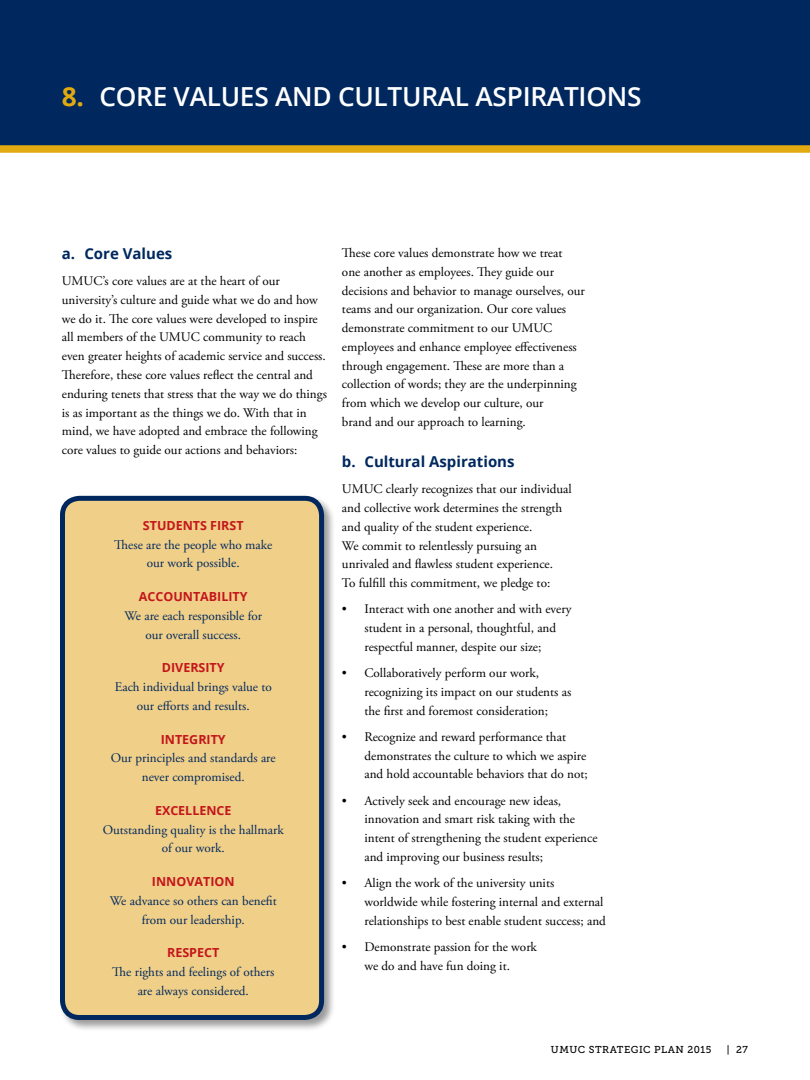
<style>
.page{position:relative;width:810px;height:1080px;background:#fff}
.page>*{position:absolute;margin:0;border:0;box-sizing:border-box;transform-origin:0 0}
.t1{font:600 26.25px "Open Sans";letter-spacing:-.01em;color:#fff}
.t2{font:700 15px "Open Sans";color:#00285e}
.t3{font:13.12px/18.8px "Adobe Garamond Pro";color:#000}
.t4{font:13.12px/18.8px "Adobe Garamond Pro";color:#00285e;text-align:center}
.t5{font:700 12.5px "Open Sans";color:#c4161c}
.t6{font:10px "Museo Slab 500";letter-spacing:.05em;color:#000}
.s1{font-weight:700;color:#e2aa10}
</style>
<div class="page">
<div style="left:0;top:0;width:810px;height:152px;background:#00285e"></div>
<div style="left:0;top:145px;width:810px;height:8px;background:#e2aa10"></div>
<div style="left:59px;top:494px;width:277px;height:538px;background:#000;opacity:.4"></div>
<div style="left:62px;top:498px;width:260px;height:520px;background:#f0cf88;border-radius:17px"></div>
<div style="left:60px;top:496px;width:264px;height:524px;border:5px solid #00285e;border-radius:17px"></div>
<h2 class="t1" style="left:62px;top:79px;width:581px"><span class="s1">8.</span> CORE VALUES AND CULTURAL ASPIRATIONS</h2>
<h3 class="t2" style="left:62px;top:243px;width:112px">a. Core Values</h3>
<p class="t3" style="left:62px;top:272px;width:267px">UMUC’s core values are at the heart of our university’s culture and guide what we do and how we do it. The core values were developed to inspire all members of the UMUC community to reach even greater heights of academic service and success.<br>Therefore, these core values reflect the central and enduring tenets that stress that the way we do things is as important as the things we do. With that in mind, we have adopted and embrace the following core values to guide our actions and behaviors:</p>
<h4 class="t5" style="left:143px;top:517px;width:102px">STUDENTS FIRST</h4>
<p class="t4" style="left:114px;top:536px;width:160px">These are the people who make our work possible.</p>
<h4 class="t5" style="left:139px;top:588px;width:110px">ACCOUNTABILITY</h4>
<p class="t4" style="left:124px;top:607px;width:139px">We are each responsible for our overall success.</p>
<h4 class="t5" style="left:162px;top:659px;width:64px">DIVERSITY</h4>
<p class="t4" style="left:115px;top:678px;width:159px">Each individual brings value to our efforts and results.</p>
<h4 class="t5" style="left:161px;top:730px;width:67px">INTEGRITY</h4>
<p class="t4" style="left:111px;top:749px;width:166px">Our principles and standards are never compromised.</p>
<h4 class="t5" style="left:155px;top:802px;width:78px">EXCELLENCE</h4>
<p class="t4" style="left:103px;top:821px;width:182px">Outstanding quality is the hallmark of our work.</p>
<h4 class="t5" style="left:152px;top:873px;width:84px">INNOVATION</h4>
<p class="t4" style="left:110px;top:892px;width:169px">We advance so others can benefit from our leadership.</p>
<h4 class="t5" style="left:167px;top:944px;width:54px">RESPECT</h4>
<p class="t4" style="left:112px;top:963px;width:164px">The rights and feelings of others are always considered.</p>
<p class="t3" style="left:342px;top:244px;width:244px">These core values demonstrate how we treat<br>one another as employees. They guide our decisions and behavior to manage ourselves, our teams and our organization. Our core values demonstrate commitment to our UMUC employees and enhance employee effectiveness through engagement. These are more than a collection of words; they are the underpinning from which we develop our culture, our<br>brand and our approach to learning.</p>
<h3 class="t2" style="left:342px;top:451px;width:174px">b. Cultural Aspirations</h3>
<p class="t3" style="left:342px;top:480px;width:231px">UMUC clearly recognizes that our individual and collective work determines the strength and quality of the student experience.<br>We commit to relentlessly pursuing an unrivaled and flawless student experience.<br>To fulfill this commitment, we pledge to:</p>
<p class="t3" style="left:342px;top:600px;width:231px;text-align:center">• Interact with one another and with every student in a personal, thoughtful, and respectful manner, despite our size;</p>
<p class="t3" style="left:364px;top:664px;width:208px;text-indent:-22px">• Collaboratively perform our work, recognizing its impact on our students as the first and foremost consideration;</p>
<p class="t3" style="left:364px;top:728px;width:225px;text-indent:-22px">• Recognize and reward performance that demonstrates the culture to which we aspire and hold accountable behaviors that do not;</p>
<p class="t3" style="left:364px;top:792px;width:235px;text-indent:-22px">• Actively seek and encourage new ideas, innovation and smart risk taking with the intent of strengthening the student experience and improving our business results;</p>
<p class="t3" style="left:364px;top:874px;width:243px;text-indent:-22px">• Align the work of the university units worldwide while fostering internal and external relationships to best enable student success; and</p>
<p class="t3" style="left:342px;top:938px;width:196px;text-align:center">• Demonstrate passion for the work we do and have fun doing it.</p>
<p class="t6" style="left:551px;top:1044px;width:162px">UMUC STRATEGIC PLAN 2015</p>
<p class="t6" style="left:727px;top:1044px;width:23px">| 27</p>
</div>
